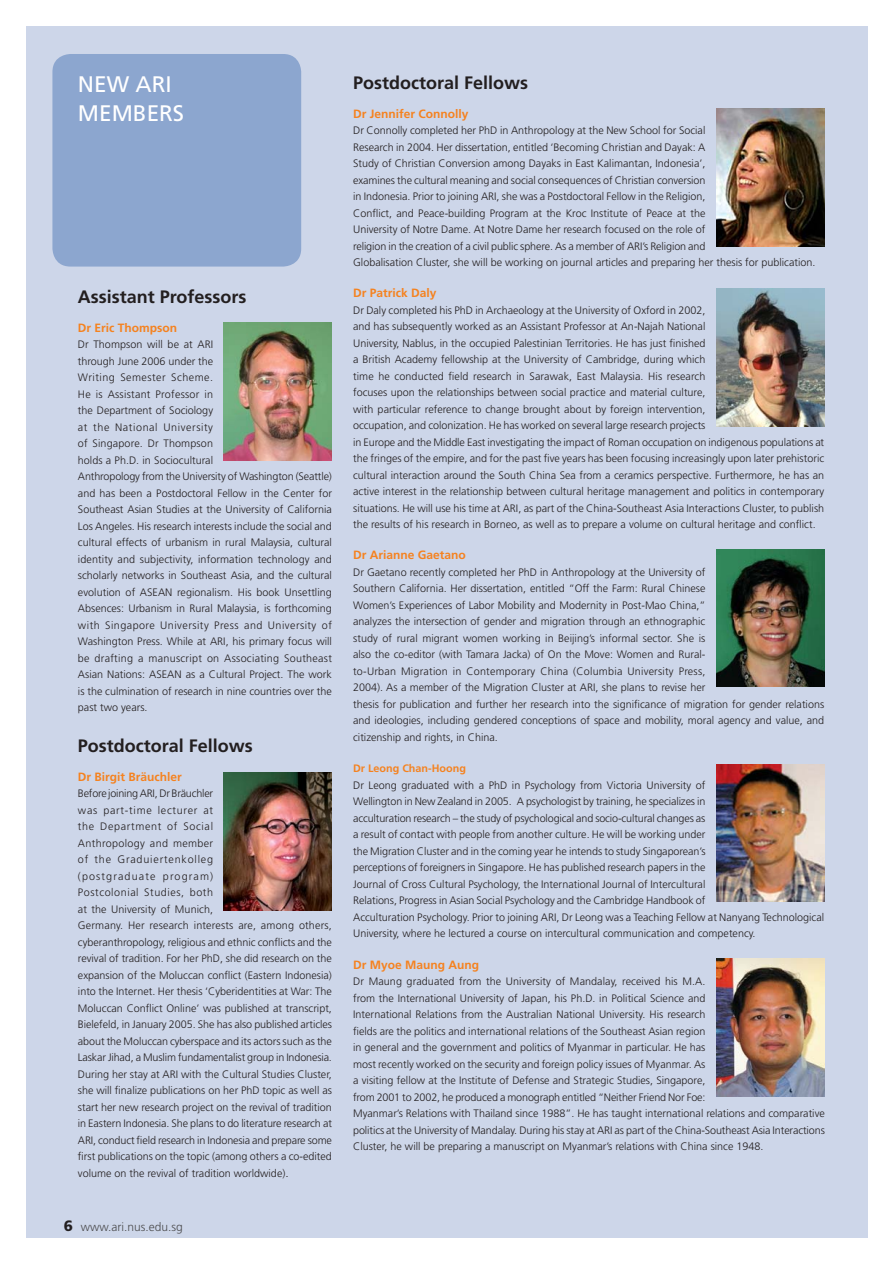
<style>
.page{position:relative;width:893px;height:1263px;background:#fff}
.page>*{position:absolute;margin:0;border:0;box-sizing:border-box;transform-origin:0 0}
.t1{font:22.5px/28.5px "Frutiger LT Std";color:#fff}
.t2{font:700 18px "Frutiger LT Std";color:#231f20}
.t3{font:700 12px "Frutiger LT Std";color:#f5821f}
.t4{font:300 12px "Frutiger LT Std";color:#4c4c4e}
.t5{font:300 10.8px/16.5px "Frutiger LT Std";color:#231f20}
.t6{font:700 10.8px "Frutiger LT Std";color:#f5821f}
.s1{font-size:12px}
.s2{font-weight:900;font-size:15px;color:#231f20}
</style>
<div class="page">
<div style="left:26px;top:26px;width:841px;height:1211px;background:#cdd6e9"></div>
<div style="left:52px;top:54px;width:249px;height:213px;background:#8ca6cf;border-radius:18px"></div>
<img style="left:224px;top:323px;width:108px;height:137px">
<img style="left:224px;top:772px;width:108px;height:138px">
<img style="left:716px;top:109px;width:108px;height:137px">
<img style="left:716px;top:289px;width:108px;height:137px">
<img style="left:716px;top:549px;width:108px;height:138px">
<img style="left:716px;top:764px;width:108px;height:138px">
<img style="left:716px;top:959px;width:108px;height:137px">
<h1 class="t1" style="left:78px;top:71px;width:108px">NEW ARI<br>MEMBERS</h1>
<h2 class="t2" style="left:78px;top:288px;width:170px">Assistant Professors</h2>
<p class="t3" style="left:78px;top:322px;width:101px">Dr Eric Thompson</p>
<p class="t5" style="left:78px;top:337px;width:255px">Dr Thompson will be at ARI<br>through June 2006 under the<br>Writing Semester Scheme.<br>He is Assistant Professor in<br>the Department of Sociology<br>at the National University<br>of Singapore. Dr Thompson<br>holds a Ph.D. in Sociocultural<br>Anthropology from the University of Washington (Seattle) and has been a Postdoctoral Fellow in the Center for Southeast Asian Studies at the University of California Los Angeles. His research interests include the social and cultural effects of urbanism in rural Malaysia, cultural identity and subjectivity, information technology and scholarly networks in Southeast Asia, and the cultural evolution of ASEAN regionalism. His book Unsettling Absences: Urbanism in Rural Malaysia, is forthcoming with Singapore University Press and University of Washington Press. While at ARI, his primary focus will be drafting a manuscript on Associating Southeast Asian Nations: ASEAN as a Cultural Project. The work is the culmination of research in nine countries over the past two years.</p>
<h2 class="t2" style="left:78px;top:737px;width:176px">Postdoctoral Fellows</h2>
<p class="t3" style="left:78px;top:771px;width:106px">Dr Birgit Bräuchler</p>
<p class="t5" style="left:78px;top:786px;width:255px">Before joining ARI, Dr Bräuchler<br>was part-time lecturer at<br>the Department of Social<br>Anthropology and member<br>of the Graduiertenkolleg<br>(postgraduate program)<br>Postcolonial Studies, both<br>at the University of Munich,<br>Germany. Her research interests are, among others, cyberanthropology, religious and ethnic conflicts and the revival of tradition. For her PhD, she did research on the expansion of the Moluccan conflict (Eastern Indonesia) into the Internet. Her thesis ‘Cyberidentities at War: The Moluccan Conflict Online’ was published at transcript, Bielefeld, in January 2005. She has also published articles about the Moluccan cyberspace and its actors such as the Laskar Jihad, a Muslim fundamentalist group in Indonesia.<br>During her stay at ARI with the Cultural Studies Cluster, she will finalize publications on her PhD topic as well as start her new research project on the revival of tradition in Eastern Indonesia. She plans to do literature research at ARI, conduct field research in Indonesia and prepare some first publications on the topic (among others a co-edited volume on the revival of tradition worldwide)<span class="s1">.</span></p>
<p class="t4" style="left:64px;top:1221px;width:121px"><span class="s2">6</span> www.ari.nus.edu.sg</p>
<h2 class="t2" style="left:353px;top:74px;width:176px">Postdoctoral Fellows</h2>
<p class="t3" style="left:353px;top:108px;width:117px">Dr Jennifer Connolly</p>
<p class="t5" style="left:353px;top:123px;width:464px">Dr Connolly completed her PhD in Anthropology at the New School for Social<br>Research in 2004. Her dissertation, entitled ‘Becoming Christian and Dayak: A<br>Study of Christian Conversion among Dayaks in East Kalimantan, Indonesia’,<br>examines the cultural meaning and social consequences of Christian conversion<br>in Indonesia. Prior to joining ARI, she was a Postdoctoral Fellow in the Religion,<br>Conflict, and Peace-building Program at the Kroc Institute of Peace at the<br>University of Notre Dame. At Notre Dame her research focused on the role of<br>religion in the creation of a civil public sphere. As a member of ARI’s Religion and<br>Globalisation Cluster, she will be working on journal articles and preparing her thesis for publication.</p>
<p class="t3" style="left:353px;top:287px;width:85px">Dr Patrick Daly</p>
<p class="t5" style="left:353px;top:302px;width:472px">Dr Daly completed his PhD in Archaeology at the University of Oxford in 2002,<br>and has subsequently worked as an Assistant Professor at An-Najah National<br>University, Nablus, in the occupied Palestinian Territories. He has just finished<br>a British Academy fellowship at the University of Cambridge, during which<br>time he conducted field research in Sarawak, East Malaysia. His research<br>focuses upon the relationships between social practice and material culture,<br>with particular reference to change brought about by foreign intervention,<br>occupation, and colonization. He has worked on several large research projects<br>in Europe and the Middle East investigating the impact of Roman occupation on indigenous populations at the fringes of the empire, and for the past five years has been focusing increasingly upon later prehistoric cultural interaction around the South China Sea from a ceramics perspective. Furthermore, he has an active interest in the relationship between cultural heritage management and politics in contemporary situations. He will use his time at ARI, as part of the China-Southeast Asia Interactions Cluster, to publish the results of his research in Borneo, as well as to prepare a volume on cultural heritage and conflict.</p>
<p class="t3" style="left:353px;top:549px;width:114px">Dr Arianne Gaetano</p>
<p class="t5" style="left:353px;top:564px;width:472px">Dr Gaetano recently completed her PhD in Anthropology at the University of<br>Southern California. Her dissertation, entitled “Off the Farm: Rural Chinese<br>Women’s Experiences of Labor Mobility and Modernity in Post-Mao China,”<br>analyzes the intersection of gender and migration through an ethnographic<br>study of rural migrant women working in Beijing’s informal sector. She is<br>also the co-editor (with Tamara Jacka) of On the Move: Women and Rural-<br>to-Urban Migration in Contemporary China (Columbia University Press,<br>2004). As a member of the Migration Cluster at ARI, she plans to revise her<br>thesis for publication and further her research into the significance of migration for gender relations and ideologies, including gendered conceptions of space and mobility, moral agency and value, and citizenship and rights, in China.</p>
<p class="t6" style="left:353px;top:763px;width:114px">Dr Leong Chan-Hoong</p>
<p class="t5" style="left:353px;top:777px;width:472px">Dr Leong graduated with a PhD in Psychology from Victoria University of<br>Wellington in New Zealand in 2005. A psychologist by training, he specializes in<br>acculturation research – the study of psychological and socio-cultural changes as<br>a result of contact with people from another culture. He will be working under<br>the Migration Cluster and in the coming year he intends to study Singaporean’s<br>perceptions of foreigners in Singapore. He has published research papers in the<br>Journal of Cross Cultural Psychology, the International Journal of Intercultural<br>Relations, Progress in Asian Social Psychology and the Cambridge Handbook of<br>Acculturation Psychology. Prior to joining ARI, Dr Leong was a Teaching Fellow at Nanyang Technological University, where he lectured a course on intercultural communication and competency.</p>
<p class="t3" style="left:353px;top:959px;width:127px">Dr Myoe Maung Aung</p>
<p class="t5" style="left:353px;top:974px;width:473px">Dr Maung graduated from the University of Mandalay, received his M.A.<br>from the International University of Japan, his Ph.D. in Political Science and<br>International Relations from the Australian National University. His research<br>fields are the politics and international relations of the Southeast Asian region<br>in general and the government and politics of Myanmar in particular. He has<br>most recently worked on the security and foreign policy issues of Myanmar. As<br>a visiting fellow at the Institute of Defense and Strategic Studies, Singapore,<br>from 2001 to 2002, he produced a monograph entitled “Neither Friend Nor Foe:<br>Myanmar’s Relations with Thailand since 1988”. He has taught international relations and comparative politics at the University of Mandalay. During his stay at ARI as part of the China-Southeast Asia Interactions Cluster, he will be preparing a manuscript on Myanmar’s relations with China since 1948.</p>
</div>
